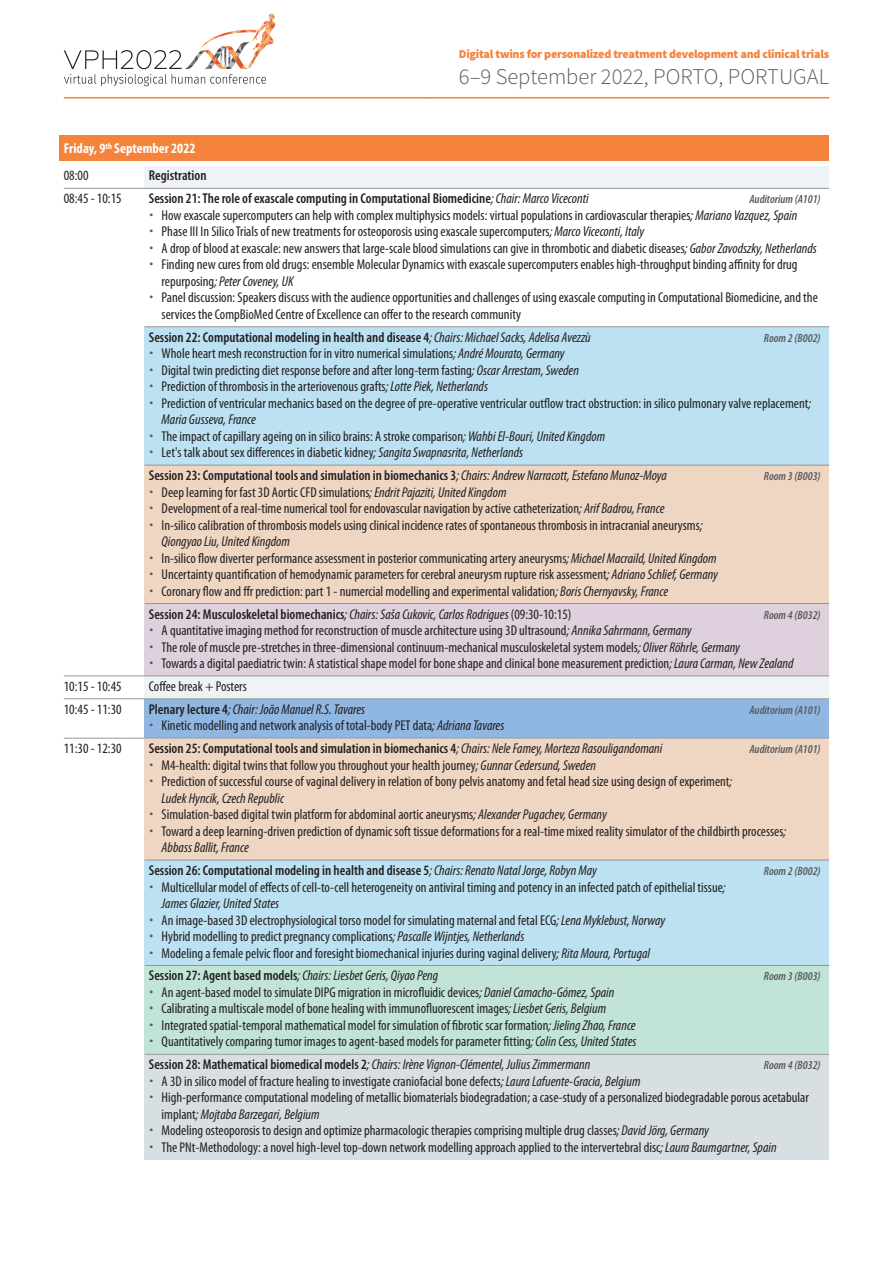
<style>
.page{position:relative;width:893px;height:1263px;background:#fff}
.page>*{position:absolute;margin:0;border:0;box-sizing:border-box;transform-origin:0 0}
.t1{font:300 22.5px "Source Sans Pro";color:#5b5c5f}
.t2{font:condensed 14.25px/16.5px "Myriad Pro";color:#231f20}
.t3{font:600 condensed 14.25px "Myriad Pro";color:#231f20}
.t4{font:italic condensed 14.25px "Myriad Pro";color:#231f20}
.t5{font:700 condensed 14.25px/27.2px "Myriad Pro";color:#fff}
.t6{font:italic 600 condensed 12px "Myriad Pro";color:#58595b}
.t7{font:900 12px "Source Sans Pro";letter-spacing:-.02em;color:#f5833c}
.s1{font-weight:400;color:#231f20}
.s2{font-weight:400;font-style:italic}
.s3{font-style:italic}
.s4{font-weight:400}
.s5{font-weight:600;font-style:normal}
</style>
<div class="page">
<div style="left:60px;top:135px;width:769px;height:26px;background:#f5833c"></div>
<div style="left:145px;top:166px;width:684px;height:22px;background:#eff3f5"></div>
<div style="left:145px;top:327px;width:684px;height:138px;background:#bce1f2"></div>
<div style="left:145px;top:466px;width:684px;height:137px;background:#efd6c3"></div>
<div style="left:145px;top:604px;width:684px;height:71px;background:#ded0dd"></div>
<div style="left:145px;top:676px;width:684px;height:22px;background:#eff3f5"></div>
<div style="left:145px;top:699px;width:684px;height:39px;background:#90b7e1"></div>
<div style="left:145px;top:739px;width:684px;height:120px;background:#efd6c3"></div>
<div style="left:145px;top:860px;width:684px;height:105px;background:#bce1f2"></div>
<div style="left:145px;top:966px;width:684px;height:88px;background:#c1e4d7"></div>
<div style="left:145px;top:1055px;width:684px;height:104px;background:#d8dfe3"></div>
<hr style="left:64px;top:188px;width:765px;height:1px;background:#939598">
<hr style="left:145px;top:326px;width:684px;height:1px;background:#939598">
<hr style="left:145px;top:465px;width:684px;height:1px;background:#939598">
<hr style="left:145px;top:603px;width:684px;height:1px;background:#939598">
<hr style="left:64px;top:675px;width:765px;height:1px;background:#939598">
<hr style="left:64px;top:698px;width:765px;height:1px;background:#939598">
<hr style="left:64px;top:738px;width:765px;height:1px;background:#939598">
<hr style="left:145px;top:860px;width:684px;height:1px;background:#939598">
<hr style="left:145px;top:965px;width:684px;height:1px;background:#939598">
<hr style="left:145px;top:1054px;width:684px;height:1px;background:#939598">
<svg style="left:64px;top:14px;width:212px;height:72px"></svg>
<hr style="left:64px;top:97px;width:366px;height:2px;background:#f5833c">
<hr style="left:430px;top:97px;width:399px;height:2px;background:#f5833c">
<p class="t5" style="left:64px;top:135px;width:133px">Friday, 9<sup>th</sup> September 2022<br><span class="s1">08:00</span></p>
<p class="t3" style="left:149px;top:171px;width:59px">Registration</p>
<p class="t7" style="left:459px;top:50px;width:372px">Digital twins for personalized treatment development and clinical trials</p>
<h1 class="t1" style="left:459px;top:63px;width:372px">6–9 September 2022, PORTO, PORTUGAL</h1>
<p class="t2" style="left:64px;top:192px;width:59px">08:45 - 10:15</p>
<p class="t3" style="left:149px;top:193px;width:441px">Session 21: The role of exascale computing in Computational Biomedicine<span class="s2">; Chair: Marco Viceconti</span></p>
<p class="t6" style="left:749px;top:195px;width:73px">Auditorium (A101)</p>
<p class="t2" style="left:162px;top:208px;width:658px">How exascale supercomputers can help with complex multiphysics models: virtual populations in cardiovascular therapies<span class="s3">; Mariano Vazquez, Spain </span>Phase III In Silico Trials of new treatments for osteoporosis using exascale supercomputers<span class="s3">; Marco Viceconti, Italy<br></span>A drop of blood at exascale: new answers that large-scale blood simulations can give in thrombotic and diabetic diseases<span class="s3">; Gabor Zavodszky, Netherlands </span>Finding new cures from old drugs: ensemble Molecular Dynamics with exascale supercomputers enables high-throughput binding affinity for drug repurposing<span class="s3">; Peter Coveney, UK<br></span>Panel discussion: Speakers discuss with the audience opportunities and challenges of using exascale computing in Computational Biomedicine, and the services the CompBioMed Centre of Excellence can offer to the research community</p>
<p class="t3" style="left:149px;top:332px;width:443px">Session 22: Computational modeling in health and disease 4<span class="s2">; Chairs: Michael Sacks, Adelisa Avezzù</span></p>
<p class="t6" style="left:764px;top:333px;width:58px">Room 2 (B002)</p>
<p class="t2" style="left:162px;top:346px;width:651px">Whole heart mesh reconstruction for in vitro numerical simulations<span class="s3">; André Mourato, Germany<br></span>Digital twin predicting diet response before and after long-term fasting<span class="s3">; Oscar Arrestam, Sweden<br></span>Prediction of thrombosis in the arteriovenous grafts<span class="s3">; Lotte Piek, Netherlands<br></span>Prediction of ventricular mechanics based on the degree of pre-operative ventricular outflow tract obstruction: in silico pulmonary valve replacement<span class="s3">; Maria Gusseva, France<br></span>The impact of capillary ageing on in silico brains: A stroke comparison<span class="s3">; Wahbi El-Bouri, United Kingdom<br></span>Let's talk about sex differences in diabetic kidney<span class="s3">; Sangita Swapnasrita, Netherlands</span></p>
<p class="t3" style="left:149px;top:470px;width:520px">Session 23: Computational tools and simulation in biomechanics 3<span class="s2">; Chairs: Andrew Narracott, Estefano Munoz-Moya</span></p>
<p class="t6" style="left:764px;top:472px;width:58px">Room 3 (B003)</p>
<p class="t2" style="left:162px;top:485px;width:558px">Deep learning for fast 3D Aortic CFD simulations<span class="s3">; Endrit Pajaziti, United Kingdom<br></span>Development of a real-time numerical tool for endovascular navigation by active catheterization<span class="s3">; Arif Badrou, France<br></span>In-silico calibration of thrombosis models using clinical incidence rates of spontaneous thrombosis in intracranial aneurysms<span class="s3">; Qiongyao Liu, United Kingdom<br></span>In-silico flow diverter performance assessment in posterior communicating artery aneurysms<span class="s3">; Michael Macraild, United Kingdom </span>Uncertainty quantification of hemodynamic parameters for cerebral aneurysm rupture risk assessment<span class="s3">; Adriano Schlief, Germany </span>Coronary flow and ffr prediction: part 1 - numercial modelling and experimental validation<span class="s3">; Boris Chernyavsky, France</span></p>
<p class="t3" style="left:149px;top:609px;width:424px">Session 24: Musculoskeletal biomechanics<span class="s2">; Chairs: Saša Cukovic, Carlos Rodrigues</span> <span class="s4">(09:30-10:15)</span></p>
<p class="t6" style="left:764px;top:610px;width:58px">Room 4 (B032)</p>
<p class="t2" style="left:162px;top:623px;width:633px">A quantitative imaging method for reconstruction of muscle architecture using 3D ultrasound<span class="s3">; Annika Sahrmann, Germany<br></span>The role of muscle pre-stretches in three-dimensional continuum-mechanical musculoskeletal system models<span class="s3">; Oliver Röhrle, Germany<br></span>Towards a digital paediatric twin: A statistical shape model for bone shape and clinical bone measurement prediction<span class="s3">; Laura Carman, New Zealand</span></p>
<p class="t2" style="left:64px;top:679px;width:59px">10:15 - 10:45</p>
<p class="t2" style="left:149px;top:679px;width:100px">Coffee break + Posters</p>
<p class="t2" style="left:64px;top:702px;width:59px">10:45 - 11:30</p>
<p class="t4" style="left:149px;top:704px;width:218px"><span class="s5">Plenary lecture 4</span>; Chair: João Manuel R.S. Tavares</p>
<p class="t6" style="left:749px;top:705px;width:73px">Auditorium (A101)</p>
<p class="t2" style="left:162px;top:718px;width:344px">Kinetic modelling and network analysis of total-body PET data<span class="s3">; Adriana Tavares</span></p>
<p class="t2" style="left:64px;top:741px;width:59px">11:30 - 12:30</p>
<p class="t3" style="left:149px;top:743px;width:515px">Session 25: Computational tools and simulation in biomechanics 4<span class="s2">; Chairs: Nele Famey, Morteza Rasouligandomani</span></p>
<p class="t6" style="left:749px;top:745px;width:73px">Auditorium (A101)</p>
<p class="t2" style="left:162px;top:758px;width:626px">M4-health: digital twins that follow you throughout your health journey<span class="s3">; Gunnar Cedersund, Sweden<br></span>Prediction of successful course of vaginal delivery in relation of bony pelvis anatomy and fetal head size using design of experiment<span class="s3">;<br>Ludek Hyncik, Czech Republic<br></span>Simulation-based digital twin platform for abdominal aortic aneurysms<span class="s3">; Alexander Pugachev, Germany<br></span>Toward a deep learning-driven prediction of dynamic soft tissue deformations for a real-time mixed reality simulator of the childbirth processes<span class="s3">; Abbass Ballit, France</span></p>
<p class="t3" style="left:149px;top:865px;width:450px">Session 26: Computational modeling in health and disease 5<span class="s2">; Chairs: Renato Natal Jorge, Robyn May</span></p>
<p class="t6" style="left:764px;top:866px;width:58px">Room 2 (B002)</p>
<p class="t2" style="left:162px;top:880px;width:565px">Multicellular model of effects of cell-to-cell heterogeneity on antiviral timing and potency in an infected patch of epithelial tissue<span class="s3">; James Glazier, United States<br></span>An image-based 3D electrophysiological torso model for simulating maternal and fetal ECG<span class="s3">; Lena Myklebust, Norway<br></span>Hybrid modelling to predict pregnancy complications<span class="s3">; Pascalle Wijntjes, Netherlands<br></span>Modeling a female pelvic floor and foresight biomechanical injuries during vaginal delivery<span class="s3">; Rita Moura, Portugal</span></p>
<p class="t4" style="left:149px;top:970px;width:291px"><span class="s5">Session 27: Agent based models</span>; Chairs: Liesbet Geris, Qiyao Peng</p>
<p class="t6" style="left:764px;top:972px;width:58px">Room 3 (B003)</p>
<p class="t2" style="left:162px;top:985px;width:477px">An agent-based model to simulate DIPG migration in microfluidic devices<span class="s3">; Daniel Camacho-Gómez, Spain </span>Calibrating a multiscale model of bone healing with immunofluorescent images<span class="s3">; Liesbet Geris, Belgium </span>Integrated spatial-temporal mathematical model for simulation of fibrotic scar formation<span class="s3">; Jieling Zhao, France </span>Quantitatively comparing tumor images to agent-based models for parameter fitting<span class="s3">; Colin Cess, United States</span></p>
<p class="t4" style="left:149px;top:1059px;width:443px"><span class="s5">Session 28: Mathematical biomedical models 2</span>; Chairs: Irène Vignon-Clémentel, Julius Zimmermann</p>
<p class="t6" style="left:764px;top:1061px;width:58px">Room 4 (B032)</p>
<p class="t2" style="left:162px;top:1074px;width:649px">A 3D in silico model of fracture healing to investigate craniofacial bone defects<span class="s3">; Laura Lafuente-Gracia, Belgium<br></span>High-performance computational modeling of metallic biomaterials biodegradation; a case-study of a personalized biodegradable porous acetabular implant<span class="s3">; Mojtaba Barzegari, Belgium<br></span>Modeling osteoporosis to design and optimize pharmacologic therapies comprising multiple drug classes<span class="s3">; David Jörg, Germany<br></span>The PNt-Methodology: a novel high-level top-down network modelling approach applied to the intervertebral disc<span class="s3">; Laura Baumgartner, Spain</span></p>
</div>
